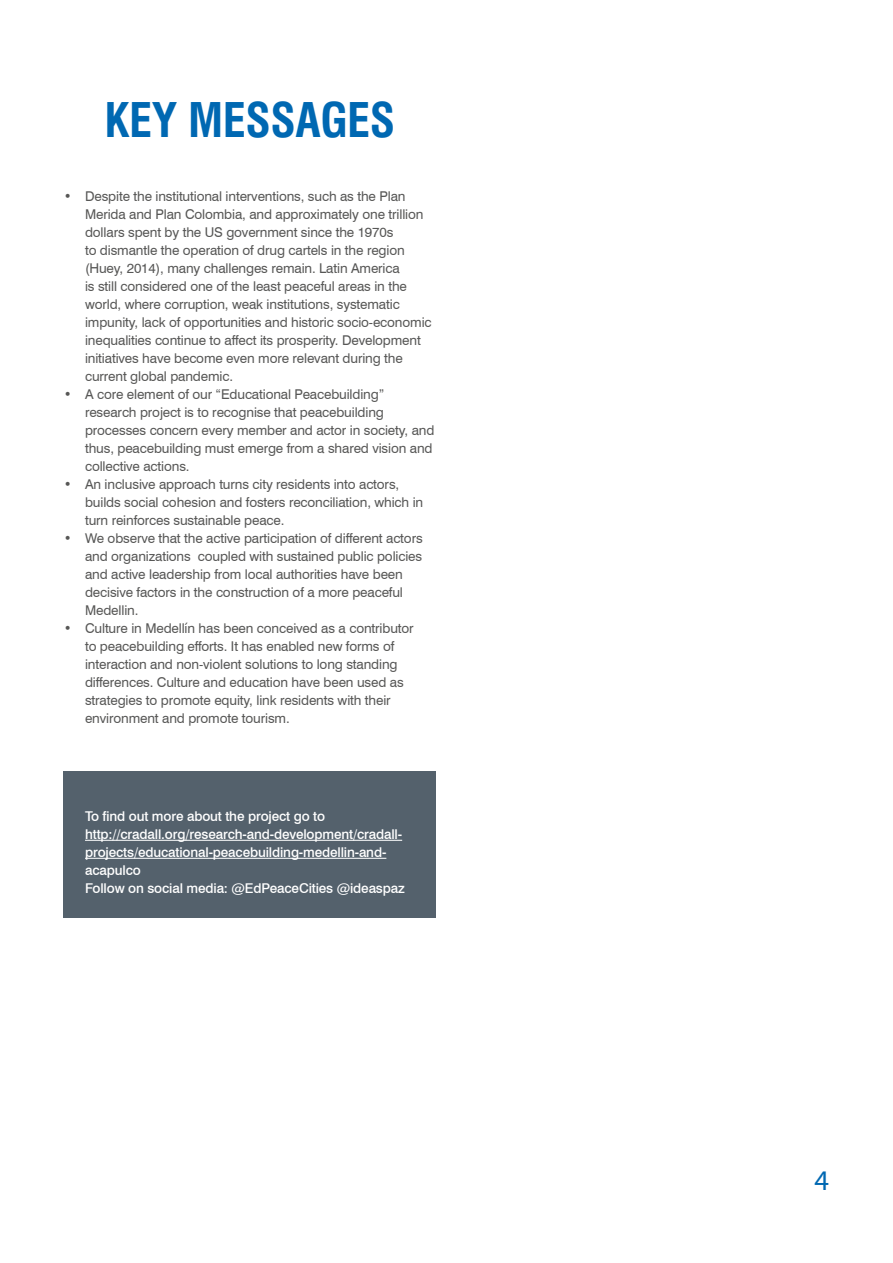
<style>
.page{position:relative;width:893px;height:1263px;background:#fff}
.page>*{position:absolute;margin:0;border:0;box-sizing:border-box;transform-origin:0 0}
.t1{font:700 condensed 46.5px "Swiss 721 BT";letter-spacing:-.01em;color:#0068b2}
.t2{font:28.5px "Myriad Pro";color:#0068b2}
.t3{font:13.5px/18px "Swiss 721 BT";letter-spacing:-.01em;color:#575756}
.t4{font:500 13.5px/18px "Swiss 721 BT";letter-spacing:-.01em;color:#fff}
</style>
<div class="page">
<div style="left:64px;top:771px;width:372px;height:56px;background:#54616c"></div>
<div style="left:64px;top:807px;width:372px;height:92px;background:#54616c"></div>
<hr style="left:85px;top:840px;width:317px;height:1px;background:#fff">
<hr style="left:85px;top:858px;width:301px;height:1px;background:#fff">
<div style="left:64px;top:861px;width:372px;height:56px;background:#54616c"></div>
<h1 class="t1" style="left:104px;top:92px;width:292px">KEY MESSAGES</h1>
<p class="t3" style="left:85px;top:187px;width:348px;text-indent:-21px">• Despite the institutional interventions, such as the Plan Merida and Plan Colombia, and approximately one trillion dollars spent by the US government since the 1970s<br>to dismantle the operation of drug cartels in the region (Huey, 2014), many challenges remain. Latin America<br>is still considered one of the least peaceful areas in the world, where corruption, weak institutions, systematic impunity, lack of opportunities and historic socio-economic inequalities continue to affect its prosperity. Development initiatives have become even more relevant during the current global pandemic.</p>
<p class="t3" style="left:85px;top:385px;width:351px;text-indent:-21px">• A core element of our “Educational Peacebuilding” research project is to recognise that peacebuilding processes concern every member and actor in society, and thus, peacebuilding must emerge from a shared vision and collective actions.</p>
<p class="t3" style="left:85px;top:475px;width:340px;text-indent:-21px">• An inclusive approach turns city residents into actors, builds social cohesion and fosters reconciliation, which in turn reinforces sustainable peace.</p>
<p class="t3" style="left:85px;top:529px;width:339px;text-indent:-21px">• We observe that the active participation of different actors and organizations coupled with sustained public policies and active leadership from local authorities have been decisive factors in the construction of a more peaceful Medellin.</p>
<p class="t3" style="left:85px;top:619px;width:330px;text-indent:-21px">• Culture in Medellín has been conceived as a contributor to peacebuilding efforts. It has enabled new forms of interaction and non-violent solutions to long standing differences. Culture and education have been used as strategies to promote equity, link residents with their environment and promote tourism.</p>
<p class="t4" style="left:85px;top:807px;width:321px">To find out more about the project go to http://cradall.org/research-and-development/cradall&shy;projects/educational-peacebuilding-medellin-and&shy;acapulco<br>Follow on social media: @EdPeaceCities @ideaspaz</p>
<h2 class="t2" style="left:815px;top:1162px;width:16px">4</h2>
</div>
